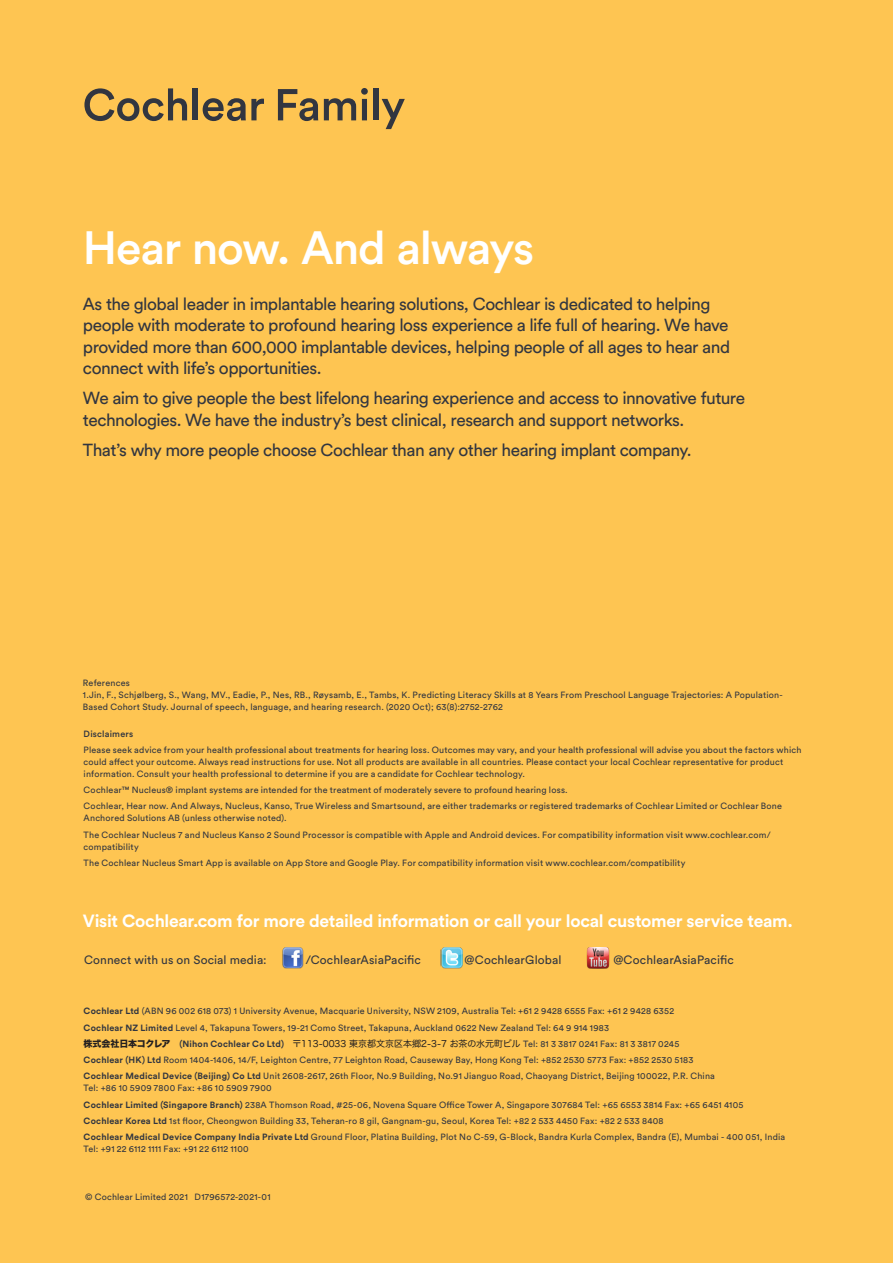
<style>
.page{position:relative;width:893px;height:1263px;background:#fec552}
.page>*{position:absolute;margin:0;border:0;box-sizing:border-box;transform-origin:0 0}
.Heading_02_Med{font:500 46.2px "Circular Std";letter-spacing:-.03em;color:#fff}
.Subheading_03{font:700 17.55px "Circular Std";letter-spacing:-.015em;color:#fff}
.Boilerplate{font:17.25px/21.6px "Circular Std";letter-spacing:-.03em;color:#323640}
.Trademark_Disclaimer{font:12px "Circular Std";letter-spacing:.01em;color:#323640}
.Trademark_Disclaimer-2{font:9px/12px "Circular Std";letter-spacing:.02em;color:#323640}
.t1{font:9px "Hira Maru Pro W4";color:#231f20}
.Trademark_Disclaimer-3{font:500 9px "Circular Std";letter-spacing:.02em;color:#323640}
.s1{font-weight:700}
.s2{font-family:"Hira Kaku Std N W8"}
.s3{font-family:"Circular Std";font-weight:700;color:#323640}
.s4{font-family:"Circular Std";color:#323640}
</style>
<div class="page">
<img style="left:441px;top:947px;width:21px;height:21px">
<img style="left:282px;top:947px;width:21px;height:21px">
<img style="left:587px;top:947px;width:23px;height:21px">
<svg style="left:84px;top:88px;width:103px;height:33px"></svg>
<div style="left:193px;top:88px;width:5px;height:32px;background:#323640"></div>
<svg style="left:203px;top:98px;width:61px;height:23px"></svg>
<svg style="left:278px;top:89px;width:40px;height:32px"></svg>
<svg style="left:324px;top:88px;width:44px;height:32px"></svg>
<div style="left:373px;top:88px;width:5px;height:32px;background:#323640"></div>
<svg style="left:382px;top:99px;width:23px;height:30px"></svg>
<p class="Heading_02_Med" style="left:83px;top:219px;width:453px">Hear now. And always</p>
<p class="Boilerplate" style="left:83px;top:292px;width:649px">As the global leader in implantable hearing solutions, Cochlear is dedicated to helping people with moderate to profound hearing loss experience a life full of hearing. We have provided more than 600,000 implantable devices, helping people of all ages to hear and connect with life’s opportunities.</p>
<p class="Boilerplate" style="left:83px;top:387px;width:664px">We aim to give people the best lifelong hearing experience and access to innovative future technologies. We have the industry’s best clinical, research and support networks.</p>
<p class="Boilerplate" style="left:83px;top:439px;width:610px">That’s why more people choose Cochlear than any other hearing implant company.</p>
<p class="Trademark_Disclaimer-2" style="left:83px;top:676px;width:49px">References</p>
<p class="Trademark_Disclaimer-2" style="left:83px;top:688px;width:701px">1.Jin, F., Schjølberg, S., Wang, MV., Eadie, P., Nes, RB., Røysamb, E., Tambs, K. Predicting Literacy Skills at 8 Years From Preschool Language Trajectories: A Population-<br>Based Cohort Study. Journal of speech, language, and hearing research. (2020 Oct); 63(8):2752-2762</p>
<p class="Trademark_Disclaimer-3" style="left:84px;top:728px;width:51px">Disclaimers</p>
<p class="Trademark_Disclaimer-2" style="left:84px;top:743px;width:719px">Please seek advice from your health professional about treatments for hearing loss. Outcomes may vary, and your health professional will advise you about the factors which could affect your outcome. Always read instructions for use. Not all products are available in all countries. Please contact your local Cochlear representative for product information. Consult your health professional to determine if you are a candidate for Cochlear technology.</p>
<p class="Trademark_Disclaimer-2" style="left:84px;top:784px;width:486px">Cochlear™ Nucleus® implant systems are intended for the treatment of moderately severe to profound hearing loss.</p>
<p class="Trademark_Disclaimer-2" style="left:84px;top:800px;width:700px">Cochlear, Hear now. And Always, Nucleus, Kanso, True Wireless and Smartsound, are either trademarks or registered trademarks of Cochlear Limited or Cochlear Bone<br>Anchored Solutions AB (unless otherwise noted).</p>
<p class="Trademark_Disclaimer-2" style="left:84px;top:828px;width:689px">The Cochlear Nucleus 7 and Nucleus Kanso 2 Sound Processor is compatible with Apple and Android devices. For compatibility information visit www.cochlear.com/ compatibility</p>
<p class="Trademark_Disclaimer-2" style="left:84px;top:856px;width:603px">The Cochlear Nucleus Smart App is available on App Store and Google Play. For compatibility information visit www.cochlear.com/compatibility</p>
<p class="Subheading_03" style="left:83px;top:910px;width:712px">Visit Cochlear.com for more detailed information or call your local customer service team.</p>
<p class="Trademark_Disclaimer" style="left:84px;top:953px;width:184px">Connect with us on Social media:</p>
<p class="Trademark_Disclaimer" style="left:306px;top:953px;width:117px">/CochlearAsiaPacific</p>
<p class="Trademark_Disclaimer" style="left:465px;top:953px;width:98px">@CochlearGlobal</p>
<p class="Trademark_Disclaimer" style="left:613px;top:953px;width:122px">@CochlearAsiaPacific</p>
<p class="Trademark_Disclaimer-2" style="left:84px;top:1005px;width:592px"><span class="s1">Cochlear Ltd</span> (ABN 96 002 618 073) 1 University Avenue, Macquarie University, NSW 2109, Australia Tel: +61 2 9428 6555 Fax: +61 2 9428 6352</p>
<p class="Trademark_Disclaimer-2" style="left:84px;top:1021px;width:527px"><span class="s1">Cochlear NZ Limited</span> Level 4, Takapuna Towers, 19-21 Como Street, Takapuna, Auckland 0622 New Zealand Tel: 64 9 914 1983</p>
<p class="t1" style="left:84px;top:1036px;width:597px"><span class="s2">株式会社日本コクレア</span> <span class="s3">(Nihon Cochlear Co Ltd)</span> 〒113-0033 東京都文京区本郷2-3-7 お茶の水元町ビル <span class="s4">Tel: 81 3 3817 0241 Fax: 81 3 3817 0245</span></p>
<p class="Trademark_Disclaimer-2" style="left:84px;top:1054px;width:611px"><span class="s1">Cochlear (HK) Ltd</span> Room 1404-1406, 14/F, Leighton Centre, 77 Leighton Road, Causeway Bay, Hong Kong Tel: +852 2530 5773 Fax: +852 2530 5183</p>
<p class="Trademark_Disclaimer-2" style="left:84px;top:1070px;width:633px"><span class="s1">Cochlear Medical Device (Beijing) Co Ltd</span> Unit 2608-2617, 26th Floor, No.9 Building, No.91 Jianguo Road, Chaoyang District, Beijing 100022, P.R. China<br>Tel: +86 10 5909 7800 Fax: +86 10 5909 7900</p>
<p class="Trademark_Disclaimer-2" style="left:84px;top:1098px;width:661px"><span class="s1">Cochlear Limited (Singapore Branch)</span> 238A Thomson Road, #25-06, Novena Square Office Tower A, Singapore 307684 Tel: +65 6553 3814 Fax: +65 6451 4105</p>
<p class="Trademark_Disclaimer-2" style="left:84px;top:1114px;width:582px"><span class="s1">Cochlear Korea Ltd</span> 1st floor, Cheongwon Building 33, Teheran-ro 8 gil, Gangnam-gu, Seoul, Korea Tel: +82 2 533 4450 Fax: +82 2 533 8408</p>
<p class="Trademark_Disclaimer-2" style="left:84px;top:1131px;width:703px"><span class="s1">Cochlear Medical Device Company India Private Ltd</span> Ground Floor, Platina Building, Plot No C-59, G-Block, Bandra Kurla Complex, Bandra (E), Mumbai - 400 051, India<br>Tel: +91 22 6112 1111 Fax: +91 22 6112 1100</p>
<p class="Trademark_Disclaimer-2" style="left:85px;top:1191px;width:187px">© Cochlear Limited 2021 D1796572-2021-01</p>
</div>
